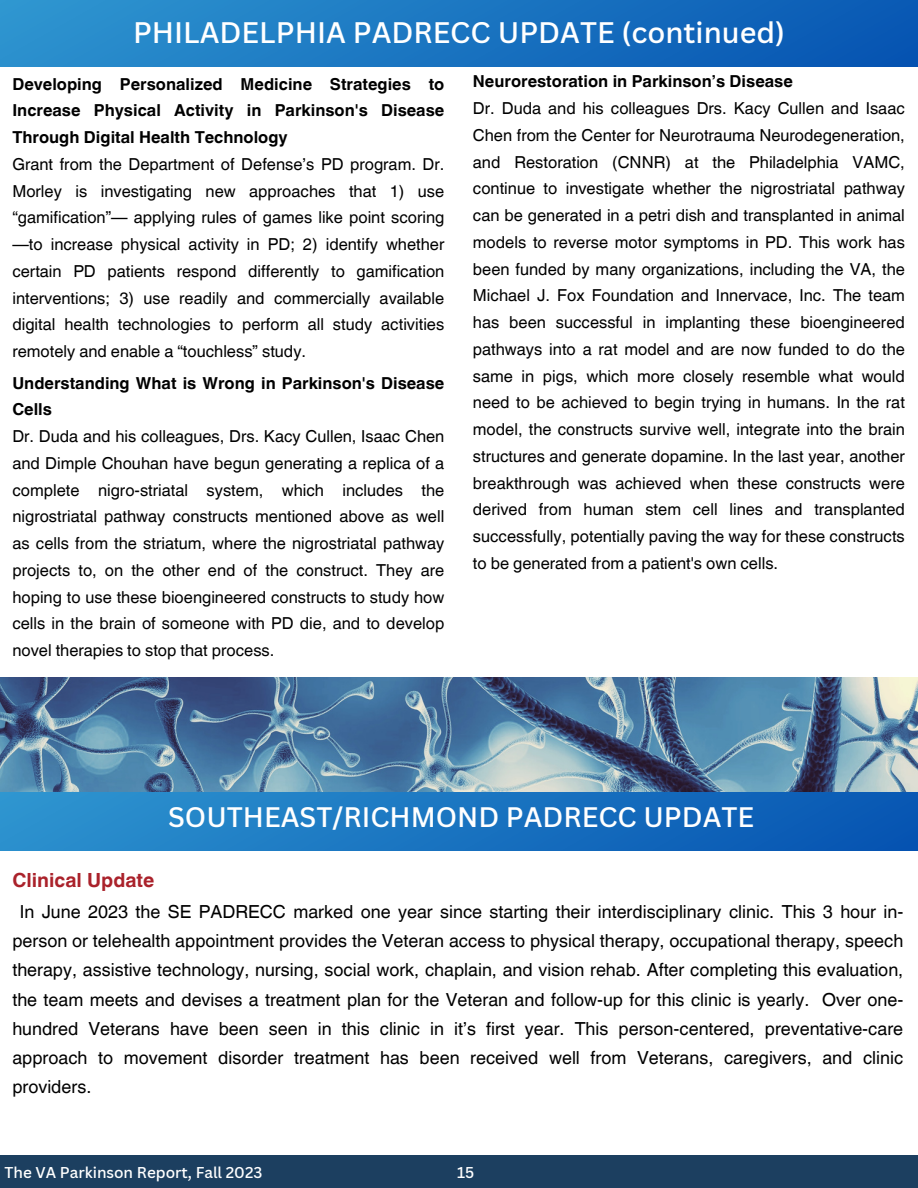
<style>
.page{position:relative;width:918px;height:1188px;background:#fff}
.page>*{position:absolute;margin:0;border:0;box-sizing:border-box;transform-origin:0 0}
.t1{font:500 28.95px "Canva Sans";color:#fff}
.t2{font:500 27.45px "Canva Sans";color:#fff}
.t3{font:700 19.5px "Helvetica Hebrew";color:#aa222b}
.t4{font:18px/29.2px "Helvetica Hebrew";color:#000;text-align:justify}
.t5{font:16.5px/26.7px "Helvetica Hebrew";color:#000;text-align:justify}
.t6{font:700 16.5px/26.7px "Helvetica Hebrew";color:#000;text-align:justify}
.t7{font:500 15.3px "Canva Sans";color:#fff}
</style>
<div class="page">
<div style="left:0;top:0;width:918px;height:66px;background:linear-gradient(to right,#2d94cf,#0755b2)"></div>
<div style="left:0;top:1155px;width:918px;height:33px;background:#1c3f60"></div>
<div style="left:0;top:262px;width:918px;height:588px;background:linear-gradient(to right,#2d93cf,#0755b2)"></div>
<img style="left:0;top:677px;width:918px;height:115px">
<div style="left:0;top:76px;width:918px;height:601px;background:#fff"></div>
<p class="t1" style="left:133px;top:12px;width:653px">PHILADELPHIA PADRECC UPDATE (continued)</p>
<p class="t6" style="left:473px;top:71px;width:321px">Neurorestoration in Parkinson’s Disease</p>
<p class="t5" style="left:473px;top:97px;width:433px">Dr. Duda and his colleagues Drs. Kacy Cullen and Isaac Chen from the Center for Neurotrauma Neurodegeneration, and Restoration (CNNR) at the Philadelphia VAMC, continue to investigate whether the nigrostriatal pathway can be generated in a petri dish and transplanted in animal models to reverse motor symptoms in PD. This work has been funded by many organizations, including the VA, the Michael J. Fox Foundation and Innervace, Inc. The team has been successful in implanting these bioengineered pathways into a rat model and are now funded to do the same in pigs, which more closely resemble what would need to be achieved to begin trying in humans. In the rat model, the constructs survive well, integrate into the brain structures and generate dopamine. In the last year, another breakthrough was achieved when these constructs were derived from human stem cell lines and transplanted successfully, potentially paving the way for these constructs to be generated from a patient's own cells.</p>
<p class="t6" style="left:12px;top:73px;width:433px">Developing Personalized Medicine Strategies to Increase Physical Activity in Parkinson's Disease Through Digital Health Technology</p>
<p class="t5" style="left:12px;top:153px;width:433px">Grant from the Department of Defense’s PD program. Dr.<br>Morley is investigating new approaches that 1) use “gamification”— applying rules of games like point scoring —to increase physical activity in PD; 2) identify whether certain PD patients respond differently to gamification interventions; 3) use readily and commercially available digital health technologies to perform all study activities remotely and enable a “touchless” study.</p>
<p class="t6" style="left:12px;top:372px;width:433px">Understanding What is Wrong in Parkinson's Disease<br>Cells</p>
<p class="t5" style="left:12px;top:425px;width:433px">Dr. Duda and his colleagues, Drs. Kacy Cullen, Isaac Chen and Dimple Chouhan have begun generating a replica of a complete nigro-striatal system, which includes the nigrostriatal pathway constructs mentioned above as well as cells from the striatum, where the nigrostriatal pathway projects to, on the other end of the construct. They are hoping to use these bioengineered constructs to study how cells in the brain of someone with PD die, and to develop novel therapies to stop that process.</p>
<p class="t2" style="left:168px;top:798px;width:588px">SOUTHEAST/RICHMOND PADRECC UPDATE</p>
<p class="t3" style="left:12px;top:874px;width:143px">Clinical Update</p>
<p class="t4" style="left:12px;top:899px;width:892px;text-indent:7px">In June 2023 the SE PADRECC marked one year since starting their interdisciplinary clinic. This 3 hour in&shy;person or telehealth appointment provides the Veteran access to physical therapy, occupational therapy, speech therapy, assistive technology, nursing, social work, chaplain, and vision rehab. After completing this evaluation, the team meets and devises a treatment plan for the Veteran and follow-up for this clinic is yearly. Over one&shy;hundred Veterans have been seen in this clinic in it’s first year. This person-centered, preventative-care approach to movement disorder treatment has been received well from Veterans, caregivers, and clinic providers.</p>
<p class="t7" style="left:4px;top:1162px;width:259px">The VA Parkinson Report, Fall 2023</p>
<p class="t7" style="left:457px;top:1162px;width:19px">15</p>
</div>
